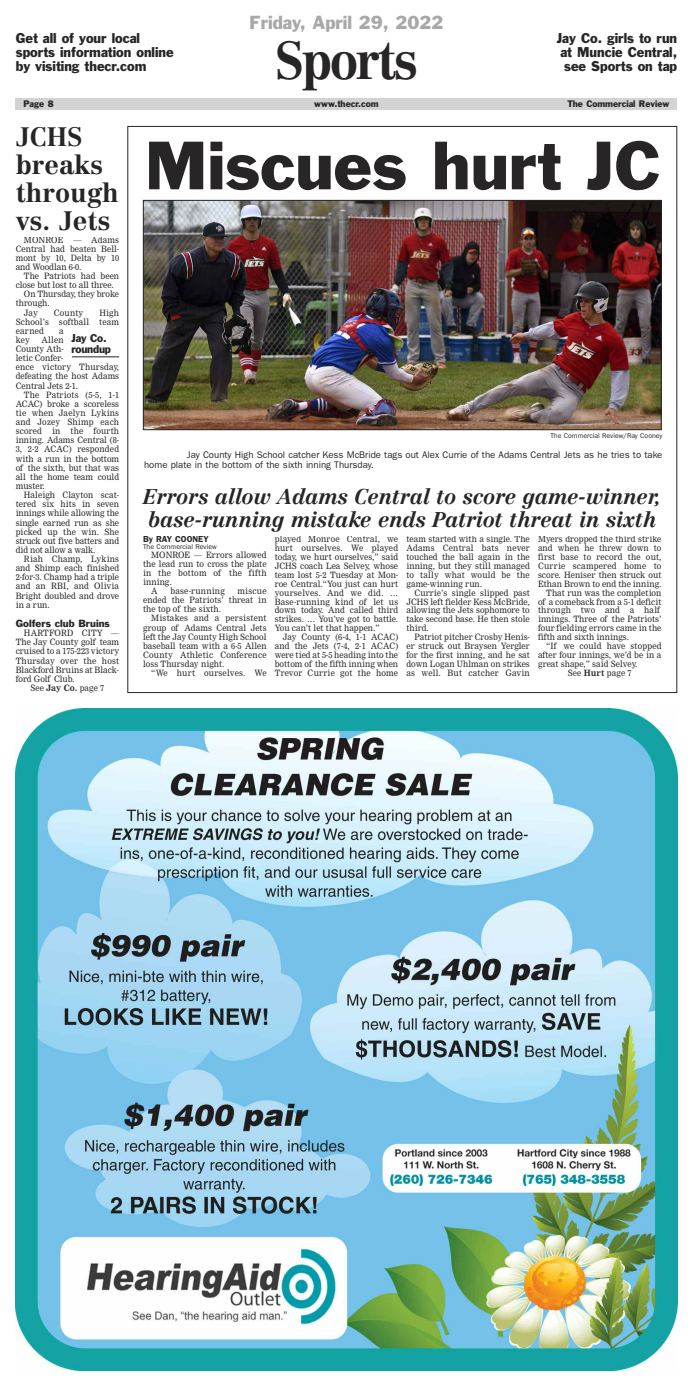
<style>
.page{position:relative;width:693px;height:1386px;background:#fff}
.page>*{position:absolute;margin:0;border:0;box-sizing:border-box;transform-origin:0 0}
.t1{font:63px "Franklin Gothic";color:#272526}
.t2{font:700 52.5px "Centennial";letter-spacing:-.05em;color:#272526;scale:.95 1}
.t3{font:700 26.25px/28.1px "Centennial";color:#272526}
.t4{font:italic 700 21px/22.5px "Centennial";letter-spacing:-.01em;color:#272526}
.t5{font:17.5px "Franklin Gothic";color:#a8a8a8;scale:.95 1}
.t6{font:13.12px/14.1px "Franklin Gothic";color:#272526;scale:.95 1}
.t7{font:10.5px/11.2px "Franklin Gothic";letter-spacing:-.02em;color:#272526;scale:.95 1}
.t8{font:9.62px/10.3px "Franklin Gothic";color:#272526}
.t9{font:9.62px "Franklin Gothic";color:#272526}
.t10{font:8.75px "Franklin Gothic";color:#272526;scale:.95 1}
.t11{font:600 8.75px "Franklin Gothic";letter-spacing:.005em;color:#272526}
.t12{font:8.58px/9.1px "Nimrod";letter-spacing:.005em;color:#272526;text-align:justify;scale:.95 1}
.t13{font:8.58px "Nimrod";letter-spacing:.025em;color:#272526;scale:.95 1}
.t14{font:7px "Franklin Gothic";color:#272526}
.s1{font-weight:700}
</style>
<div class="page">
<img style="left:16px;top:709px;width:661px;height:661px">
<div style="left:16px;top:98px;width:661px;height:12px;background:#d4d3d4"></div>
<hr style="left:72px;top:356px;width:47px;height:1px;background:#272526">
<img style="left:145px;top:202px;width:515px;height:226px">
<div style="left:143px;top:200px;width:519px;height:230px;border:1px solid #272526"></div>
<h3 class="t5" style="left:250px;top:16px;width:205px">Friday, April 29, 2022</h3>
<h3 class="t6" style="left:16px;top:32px;width:168px">Get all of your local sports information online by visiting thecr.com</h3>
<h3 class="t6" style="left:557px;top:32px;width:128px;text-align:justify">Jay Co. girls to run at Muncie Central, see Sports on tap</h3>
<h2 class="t2" style="left:275px;top:40px;width:153px">Sports</h2>
<p class="t10" style="left:24px;top:100px;width:33px">Page 8</p>
<p class="t10" style="left:314px;top:100px;width:69px">www.thecr.com</p>
<p class="t10" style="left:567px;top:100px;width:109px">The Commercial Review</p>
<h3 class="t3" style="left:16px;top:125px;width:105px">JCHS breaks through vs. Jets</h3>
<p class="t12" style="left:16px;top:235px;width:110px;text-indent:8px">MONROE — Adams Central had beaten Bell&shy;mont by 10, Delta by 10 and Woodlan 6-0.</p>
<p class="t12" style="left:24px;top:272px;width:102px">The Patriots had been</p>
<p class="t12" style="left:16px;top:281px;width:105px">close but lost to all three.</p>
<p class="t12" style="left:24px;top:290px;width:102px">On Thursday, they broke</p>
<p class="t12" style="left:16px;top:299px;width:37px">through.</p>
<p class="t12" style="left:24px;top:308px;width:16px">Jay</p>
<p class="t12" style="left:54px;top:308px;width:33px">County</p>
<p class="t12" style="left:16px;top:308px;width:110px;text-indent:84px">High School’s softball team earned</p>
<p class="t12" style="left:59px;top:327px;width:6px">a</p>
<p class="t7" style="left:72px;top:333px;width:43px">Jay Co. roundup</p>
<p class="t12" style="left:16px;top:336px;width:110px;text-align:left;text-indent:26px">Allen<br>County Ath-<br>letic Confer-<br>ence victory Thursday, defeating the host Adams<br>Central Jets 2-1.</p>
<p class="t12" style="left:16px;top:391px;width:110px;text-indent:8px">The Patriots (5-5, 1-1<br>ACAC) broke a scoreless tie when Jaelyn Lykins and Jozey Shimp each scored in the fourth inning. Adams Central (8- 3, 2-2 ACAC) responded with a run in the bottom of the sixth, but that was all the home team could muster.</p>
<p class="t12" style="left:16px;top:491px;width:110px;text-indent:8px">Haleigh Clayton scat&shy;tered six hits in seven innings while allowing the single earned run as she picked up the win. She struck out five batters and did not allow a walk.</p>
<p class="t12" style="left:16px;top:555px;width:110px;text-indent:8px">Riah Champ, Lykins and Shimp each finished 2-for-3. Champ had a triple and an RBI, and Olivia Bright doubled and drove in a run.</p>
<p class="t9" style="left:16px;top:619px;width:96px">Golfers club Bruins</p>
<p class="t12" style="left:24px;top:629px;width:102px">HARTFORD CITY —</p>
<p class="t12" style="left:16px;top:638px;width:110px">The Jay County golf team</p>
<p class="t12" style="left:16px;top:647px;width:110px">cruised to a 175-223 victory</p>
<p class="t12" style="left:16px;top:657px;width:110px">Thursday over the host</p>
<p class="t12" style="left:16px;top:666px;width:110px">Blackford Bruins at Black-</p>
<p class="t12" style="left:16px;top:675px;width:63px">ford Golf Club.</p>
<p class="t12" style="left:31px;top:684px;width:79px">See <span class="s1">Jay Co.</span> page 7</p>
<p class="t12" style="left:16px;top:336px;width:17px">key</p>
<h1 class="t1" style="left:145px;top:142px;width:517px">Miscues hurt JC</h1>
<p class="t14" style="left:550px;top:434px;width:114px">The Commercial Review/Ray Cooney</p>
<p class="t8" style="left:144px;top:450px;width:520px;text-indent:43px">Jay County High School catcher Kess McBride tags out Alex Currie of the Adams Central Jets as he tries to take home plate in the bottom of the sixth inning Thursday.</p>
<h3 class="t4" style="left:143px;top:488px;width:520px">Errors allow Adams Central to score game-winner, base-running mistake ends Patriot threat in sixth</h3>
<p class="t11" style="left:143px;top:536px;width:67px">By RAY COONEY</p>
<p class="t14" style="left:143px;top:544px;width:75px">The Commercial Review</p>
<p class="t12" style="left:151px;top:551px;width:123px">MONROE — Errors allowed</p>
<p class="t12" style="left:143px;top:560px;width:131px">the lead run to cross the plate</p>
<p class="t13" style="left:143px;top:570px;width:131px">in the bottom of the fifth</p>
<p class="t12" style="left:143px;top:578px;width:32px">inning.</p>
<p class="t12" style="left:151px;top:587px;width:8px">A</p>
<p class="t13" style="left:170px;top:588px;width:59px">base-running</p>
<p class="t12" style="left:143px;top:587px;width:131px;text-indent:94px">miscue ended the Patriots’ threat in the top of the sixth.</p>
<p class="t12" style="left:143px;top:614px;width:131px;text-indent:8px">Mistakes and a persistent group of Adams Central Jets left the Jay County High School baseball team with a 6-5 Allen County Athletic Conference loss Thursday night.</p>
<p class="t13" style="left:151px;top:669px;width:123px">“We hurt ourselves. We</p>
<p class="t12" style="left:275px;top:535px;width:131px">played Monroe Central, we hurt ourselves. We played today, we hurt ourselves,” said JCHS coach Lea Selvey, whose team lost 5-2 Tuesday at Mon&shy;roe Central.“You just can hurt yourselves. And we did. … Base-running kind of let us down today. And called third strikes. … You’ve got to battle.<br>You can’t let that happen.”</p>
<p class="t12" style="left:275px;top:633px;width:131px;text-indent:8px">Jay County (6-4, 1-1 ACAC) and the Jets (7-4, 2-1 ACAC) were tied at 5-5 heading into the bottom of the fifth inning when Trevor Currie got the home</p>
<p class="t12" style="left:406px;top:535px;width:131px">team started with a single. The Adams Central bats never touched the ball again in the inning, but they still managed to tally what would be the game-winning run.</p>
<p class="t12" style="left:406px;top:589px;width:131px;text-indent:8px">Currie’s single slipped past JCHS left fielder Kess McBride, allowing the Jets sophomore to take second base. He then stole third.</p>
<p class="t12" style="left:406px;top:633px;width:131px;text-indent:8px">Patriot pitcher Crosby Henis&shy;er struck out Braysen Yergler for the first inning, and he sat down Logan Uhlman on strikes as well. But catcher Gavin</p>
<p class="t12" style="left:538px;top:535px;width:131px">Myers dropped the third strike</p>
<p class="t12" style="left:538px;top:544px;width:131px">and when he threw down to</p>
<p class="t12" style="left:538px;top:553px;width:131px">first base to record the out,</p>
<p class="t13" style="left:538px;top:562px;width:131px">Currie scampered home to</p>
<p class="t12" style="left:538px;top:571px;width:131px">score. Heniser then struck out</p>
<p class="t12" style="left:538px;top:580px;width:131px">Ethan Brown to end the inning.</p>
<p class="t12" style="left:546px;top:589px;width:123px">That run was the completion</p>
<p class="t12" style="left:538px;top:597px;width:131px">of a comeback from a 5-1 deficit</p>
<p class="t13" style="left:538px;top:607px;width:130px">through two and a half</p>
<p class="t12" style="left:538px;top:615px;width:131px">innings. Three of the Patriots’</p>
<p class="t12" style="left:538px;top:624px;width:131px">four fielding errors came in the</p>
<p class="t12" style="left:538px;top:633px;width:97px">fifth and sixth innings.</p>
<p class="t12" style="left:546px;top:642px;width:123px">“If we could have stopped</p>
<p class="t12" style="left:538px;top:651px;width:131px">after four innings, we’d be in a</p>
<p class="t12" style="left:538px;top:660px;width:106px">great shape,” said Selvey.</p>
<p class="t12" style="left:568px;top:669px;width:68px">See <span class="s1">Hurt</span> page 7</p>
</div>
